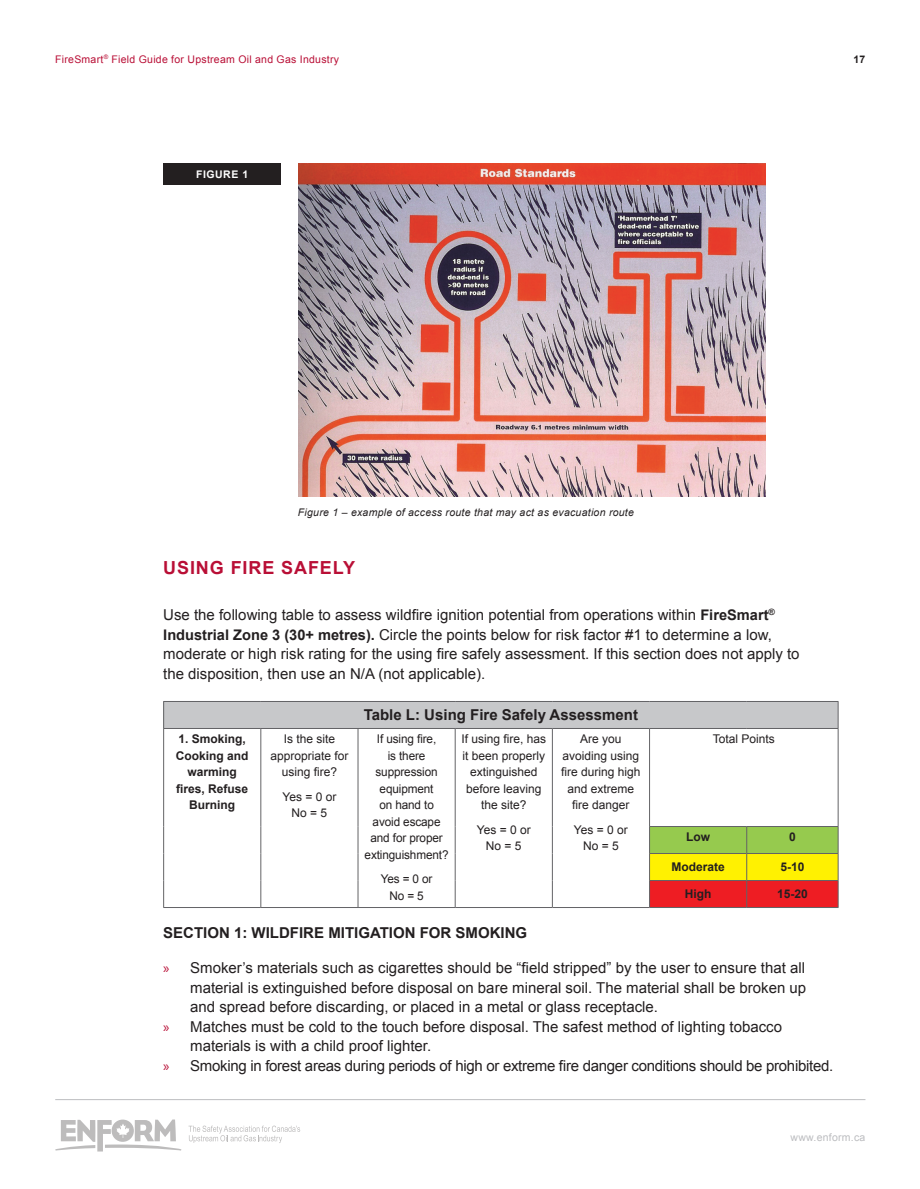
<style>
.page{position:relative;width:920px;height:1189px;background:#fff}
.page>*{position:absolute;margin:0;border:0;box-sizing:border-box;transform-origin:0 0}
.t1{font:700 18px "Arial";letter-spacing:.05em;color:#b90f36}
.t2{font:15px/19.5px "Arial";color:#231f20}
.t3{font:15px "Arial";letter-spacing:-.02em;color:#231f20}
.t4{font:700 15px "Arial";color:#231f20}
.t5{font:12px/16.5px "Arial";color:#231f20;text-align:center}
.t6{font:700 12px/16.5px "Arial";color:#231f20;text-align:center}
.t7{font:italic 10.5px "Arial";letter-spacing:.025em;color:#231f20}
.t8{font:10.5px "Arial";letter-spacing:.025em;color:#b90f36}
.t9{font:10.5px "Arial";letter-spacing:.025em;color:#bcbdc0}
.t10{font:700 10.5px "Arial";letter-spacing:.05em;color:#fff}
.t11{font:700 10.5px "Arial";color:#231f20}
.s1{font-weight:700;font-size:14.7px}
.s2{font-family:"Myriad Pro";color:#b90f36}
</style>
<div class="page">
<hr style="left:55px;top:1099px;width:810px;height:1px;background:#bcbdc0">
<svg style="left:55px;top:1119px;width:126px;height:32px"></svg>
<svg style="left:188px;top:1125px;width:112px;height:18px"></svg>
<div style="left:164px;top:701px;width:674px;height:27px;background:#c7c8ca"></div>
<hr style="left:163px;top:701px;width:98px;height:1px;background:#636366">
<svg style="left:163px;top:702px;width:1px;height:26px"></svg>
<hr style="left:261px;top:701px;width:97px;height:1px;background:#636366">
<hr style="left:358px;top:701px;width:97px;height:1px;background:#636366">
<hr style="left:455px;top:701px;width:97px;height:1px;background:#636366">
<hr style="left:552px;top:701px;width:97px;height:1px;background:#636366">
<hr style="left:649px;top:701px;width:98px;height:1px;background:#636366">
<hr style="left:747px;top:701px;width:91px;height:1px;background:#636366">
<svg style="left:838px;top:702px;width:1px;height:26px"></svg>
<hr style="left:163px;top:728px;width:98px;height:1px;background:#636366">
<hr style="left:163px;top:729px;width:1px;height:97px;background:#636366">
<hr style="left:261px;top:728px;width:97px;height:1px;background:#636366">
<hr style="left:260px;top:729px;width:1px;height:97px;background:#636366">
<hr style="left:358px;top:728px;width:97px;height:1px;background:#636366">
<hr style="left:358px;top:729px;width:1px;height:97px;background:#636366">
<hr style="left:455px;top:728px;width:97px;height:1px;background:#636366">
<hr style="left:455px;top:729px;width:1px;height:97px;background:#636366">
<hr style="left:552px;top:728px;width:97px;height:1px;background:#636366">
<hr style="left:552px;top:729px;width:1px;height:97px;background:#636366">
<hr style="left:649px;top:728px;width:98px;height:1px;background:#636366">
<hr style="left:649px;top:729px;width:1px;height:97px;background:#636366">
<hr style="left:747px;top:728px;width:91px;height:1px;background:#636366">
<hr style="left:838px;top:729px;width:1px;height:97px;background:#636366">
<svg style="left:163px;top:826px;width:1px;height:81px"></svg>
<svg style="left:260px;top:826px;width:1px;height:81px"></svg>
<svg style="left:358px;top:826px;width:1px;height:81px"></svg>
<svg style="left:455px;top:826px;width:1px;height:81px"></svg>
<svg style="left:552px;top:826px;width:1px;height:81px"></svg>
<svg style="left:649px;top:826px;width:190px;height:81px;background:#d09a29"></svg>
<hr style="left:163px;top:907px;width:98px;height:1px;background:#636366">
<hr style="left:261px;top:907px;width:97px;height:1px;background:#636366">
<hr style="left:358px;top:907px;width:97px;height:1px;background:#636366">
<hr style="left:455px;top:907px;width:97px;height:1px;background:#636366">
<hr style="left:552px;top:907px;width:97px;height:1px;background:#636366">
<hr style="left:649px;top:907px;width:98px;height:1px;background:#636366">
<hr style="left:747px;top:907px;width:91px;height:1px;background:#636366">
<img style="left:299px;top:163px;width:466px;height:334px">
<div style="left:163px;top:163px;width:118px;height:22px;background:#231f20"></div>
<p class="t8" style="left:55px;top:52px;width:285px">FireSmart<sup>®</sup> Field Guide for Upstream Oil and Gas Industry</p>
<p class="t11" style="left:853px;top:52px;width:13px">17</p>
<p class="t10" style="left:196px;top:168px;width:54px">FIGURE 1</p>
<p class="t7" style="left:298px;top:505px;width:337px">Figure 1 – example of access route that may act as evacuation route</p>
<p class="t1" style="left:163px;top:555px;width:158px">USING FIRE SAFEL</p>
<p class="t1" style="left:343px;top:555px;width:14px">Y</p>
<p class="t2" style="left:163px;top:605px;width:638px">Use the following table to assess wildfire ignition potential from operations within <span class="s1">FireSmart</span><sup>® </sup><span class="s1">Industrial Zone 3 (30+ metres).</span> Circle the points below for risk factor #1 to determine a low, moderate or high risk rating for the using fire safely assessment. If this section does not apply to the disposition, then use an N/A (not applicable).</p>
<p class="t4" style="left:364px;top:705px;width:276px">Table L: Using Fire Safely Assessment</p>
<p class="t6" style="left:176px;top:731px;width:74px">1. Smoking,<br>Cooking and warming fires, Refuse<br>Burning</p>
<p class="t5" style="left:270px;top:731px;width:80px">Is the site appropriate for using fire?</p>
<p class="t5" style="left:365px;top:731px;width:85px">If using fire,<br>is there suppression equipment<br>on hand to avoid escape and for proper extinguishment?</p>
<p class="t5" style="left:381px;top:871px;width:53px">Yes = 0 or<br>No = 5</p>
<p class="t5" style="left:461px;top:731px;width:86px">If using fire, has it been properly extinguished before leaving the site?</p>
<p class="t5" style="left:477px;top:821px;width:55px">Yes = 0 or<br>No = 5</p>
<p class="t5" style="left:713px;top:731px;width:64px">Total Points</p>
<p class="t5" style="left:561px;top:731px;width:81px">Are you avoiding using fire during high and extreme fire danger</p>
<p class="t5" style="left:574px;top:821px;width:55px">Yes = 0 or<br>No = 5</p>
<p class="t5" style="left:282px;top:788px;width:55px">Yes = 0 or<br>No = 5</p>
<p class="t6" style="left:686px;top:829px;width:25px">Low</p>
<p class="t6" style="left:789px;top:829px;width:8px">0</p>
<p class="t6" style="left:671px;top:859px;width:55px">Moderate</p>
<p class="t6" style="left:780px;top:859px;width:26px">5-10</p>
<p class="t6" style="left:685px;top:886px;width:28px">High</p>
<p class="t6" style="left:777px;top:886px;width:32px">15-20</p>
<p class="t4" style="left:163px;top:922px;width:117px">SECTION 1: WILDF</p>
<p class="t4" style="left:299px;top:922px;width:230px">IRE MITIGATION FOR SMOKING</p>
<p class="t2" style="left:163px;top:958px;width:643px"><span class="s2">»</span> Smoker’s materials such as cigarettes should be “field stripped” by the user to ensure that all</p>
<p class="t2" style="left:190px;top:978px;width:617px">material is extinguished before disposal on bare mineral soil. The material shall be broken up</p>
<p class="t2" style="left:190px;top:997px;width:469px">and spread before discarding, or placed in a metal or glass receptacle.</p>
<p class="t2" style="left:163px;top:1017px;width:620px"><span class="s2">»</span> Matches must be cold to the touch before disposal. The safest method of lighting tobacco</p>
<p class="t2" style="left:190px;top:1036px;width:242px">materials is with a child proof lighter.</p>
<p class="t3" style="left:163px;top:1056px;width:671px"><span class="s2">»</span> Smoking in forest areas during periods of high or extreme fire danger conditions should be prohibited.</p>
<p class="t9" style="left:790px;top:1131px;width:76px">www.enform.ca</p>
</div>
